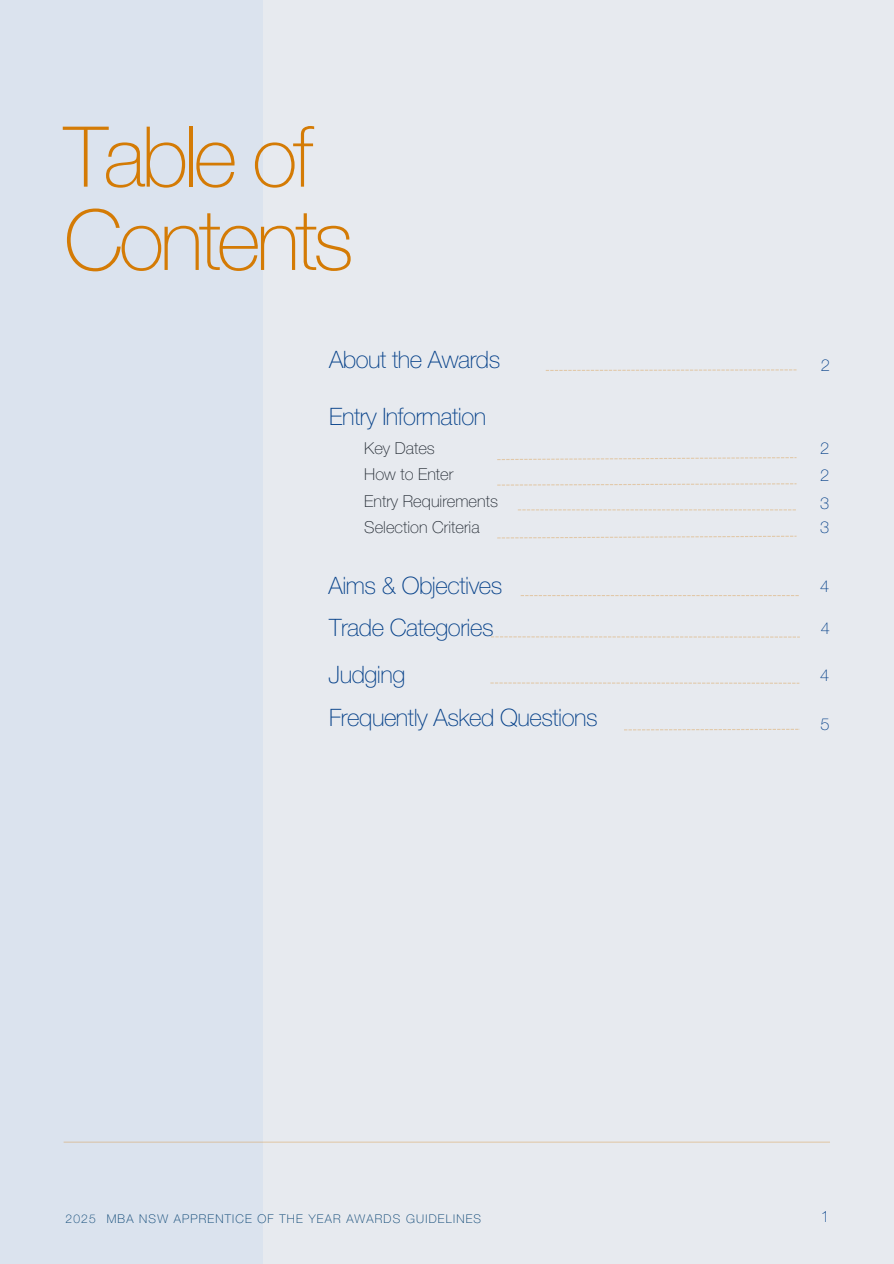
<style>
.page{position:relative;width:894px;height:1264px;background:#fff}
.page>*{position:absolute;margin:0;border:0;box-sizing:border-box;transform-origin:0 0}
.t1{font:100 84px/83.2px "Helvetica Neue";letter-spacing:-.05em;color:#d47b05}
.t2{font:100 24px "Helvetica Neue";letter-spacing:-.02em;color:#07428a}
.t3{font:100 16.5px "Helvetica Neue";color:#222932}
.t4{font:100 16.5px "Helvetica Neue";color:#07428a}
.t5{font:100 15.75px "Helvetica Neue";color:#07428a}
.t6{font:100 12px "Helvetica Neue";letter-spacing:.1em;color:#003d6e}
</style>
<div class="page">
<div style="left:0;top:0;width:893px;height:1263px;background:#e7eaef"></div>
<div style="left:0;top:0;width:262px;height:1263px;background:#dbe3ee"></div>
<hr style="left:64px;top:1141px;width:765px;height:1px;background:#d47b05">
<svg style="left:545px;top:369px;width:251px;height:2px"></svg>
<svg style="left:497px;top:535px;width:299px;height:3px"></svg>
<svg style="left:497px;top:457px;width:299px;height:3px"></svg>
<svg style="left:497px;top:483px;width:299px;height:2px"></svg>
<svg style="left:624px;top:728px;width:176px;height:2px"></svg>
<svg style="left:491px;top:636px;width:308px;height:1px"></svg>
<svg style="left:490px;top:682px;width:309px;height:1px"></svg>
<svg style="left:520px;top:595px;width:278px;height:1px"></svg>
<svg style="left:518px;top:509px;width:277px;height:1px"></svg>
<h1 class="t1" style="left:64px;top:115px;width:291px">Table of<br>Contents</h1>
<h2 class="t2" style="left:329px;top:346px;width:173px">About the Awards</h2>
<p class="t2" style="left:329px;top:403px;width:158px">Entry Information</p>
<p class="t3" style="left:364px;top:439px;width:72px">Key Dates</p>
<h3 class="t3" style="left:364px;top:491px;width:135px">Entry Requirements</h3>
<p class="t3" style="left:364px;top:465px;width:91px">How to Enter</p>
<h3 class="t3" style="left:364px;top:518px;width:117px">Selection Criteria</h3>
<p class="t4" style="left:820px;top:356px;width:11px">2</p>
<p class="t4" style="left:820px;top:439px;width:11px">2</p>
<h3 class="t4" style="left:820px;top:465px;width:11px">2</h3>
<h3 class="t4" style="left:820px;top:494px;width:11px">3</h3>
<p class="t4" style="left:820px;top:518px;width:11px">3</p>
<p class="t2" style="left:328px;top:572px;width:175px">Aims &amp; Objectives</p>
<p class="t4" style="left:820px;top:576px;width:11px">4</p>
<p class="t2" style="left:329px;top:614px;width:166px">Trade Categories</p>
<h2 class="t4" style="left:820px;top:619px;width:11px">4</h2>
<p class="t2" style="left:328px;top:660px;width:78px">Judging</p>
<h2 class="t4" style="left:820px;top:665px;width:11px">4</h2>
<p class="t2" style="left:329px;top:703px;width:270px">Frequently Asked Questions</p>
<p class="t4" style="left:820px;top:715px;width:11px">5</p>
<p class="t6" style="left:65px;top:1212px;width:32px">2025</p>
<p class="t6" style="left:107px;top:1212px;width:376px">MBA NSW APPRENTICE OF THE YEAR AWARDS GUIDELINES</p>
<h2 class="t5" style="left:820px;top:1207px;width:10px">1</h2>
</div>
